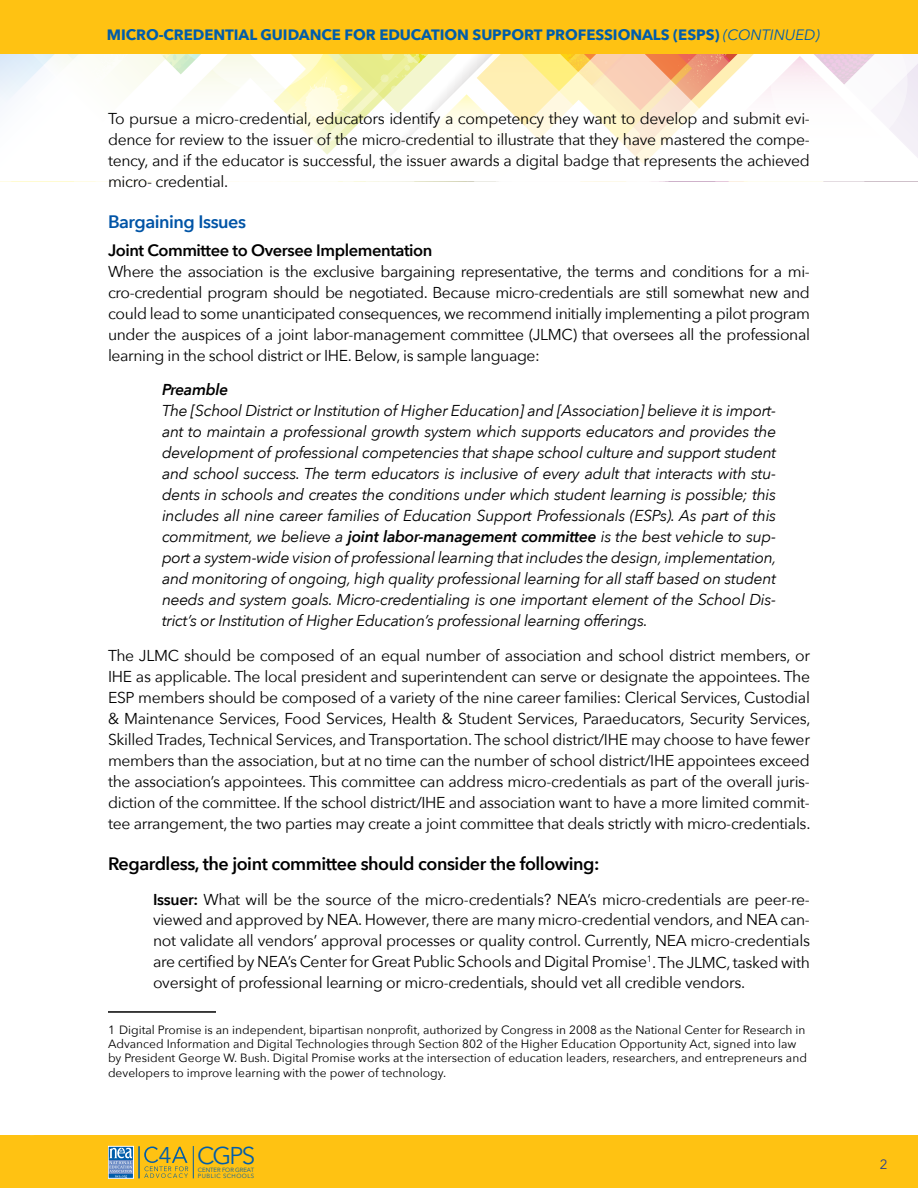
<style>
.page{position:relative;width:918px;height:1188px;background:#fff}
.page>*{position:absolute;margin:0;border:0;box-sizing:border-box;transform-origin:0 0}
.t1{font:24.15px "Avenir Next";color:#005daa}
.t2{font:600 18px "Avenir Next";letter-spacing:-.025em;color:#000}
.t3{font:600 18px "Avenir Next";letter-spacing:-.025em;color:#0054a6}
.t4{font:600 16.5px "Avenir Next";letter-spacing:-.025em;color:#000}
.t5{font:15.75px/21px "Avenir Next";letter-spacing:-.02em;color:#000;text-align:justify}
.t6{font:italic 15.75px/21px "Avenir Next";letter-spacing:-.02em;color:#000;text-align:justify}
.t7{font:italic 600 15.75px "Avenir Next";letter-spacing:-.02em;color:#000}
.t8{font:700 15px "Avenir Next";letter-spacing:-.005em;color:#005daa}
.t9{font:13.5px "Avenir Next";color:#25408f}
.t10{font:12px/14.4px "Avenir Next";color:#000}
.t11{font:6px "Avenir Next";letter-spacing:-.01em;color:#005daa}
.t12{font:6px "Avenir Next";letter-spacing:.075em;color:#005daa}
.s1{font-weight:400;font-style:italic}
.s2{font-weight:600}
.s3{font-size:22.65px}
</style>
<div class="page">
<div style="left:0;top:1136px;width:918px;height:52px;background:#ffc212"></div>
<svg style="left:0;top:54px;width:918px;height:110px"></svg>
<div style="left:0;top:0;width:918px;height:54px;background:#ffc212"></div>
<svg style="left:25px;top:1135px;width:23px;height:1px"></svg>
<svg style="left:110px;top:1148px;width:22px;height:29px"></svg>
<div style="left:108px;top:1146px;width:26px;height:33px;border:1px solid #fff"></div>
<hr style="left:139px;top:1146px;width:1px;height:32px;background:#005daa">
<svg style="left:144px;top:1147px;width:44px;height:31px"></svg>
<hr style="left:193px;top:1146px;width:1px;height:32px;background:#005daa">
<hr style="left:108px;top:1011px;width:108px;height:2px;background:#000">
<p class="t8" style="left:107px;top:22px;width:714px">MICRO-CREDENTIAL GUIDANCE FOR EDUCATION SUPPORT PROFESSIONALS (ESPS) <span class="s1">(CONTINUED)</span></p>
<p class="t5" style="left:108px;top:107px;width:704px">To pursue a micro-credential, educators identify a competency they want to develop and submit evi&shy;dence for review to the issuer of the micro-credential to illustrate that they have mastered the compe&shy;tency, and if the educator is successful, the issuer awards a digital badge that represents the achieved micro- credential.</p>
<p class="t3" style="left:108px;top:206px;width:140px">Bargaining Issues</p>
<p class="t4" style="left:108px;top:236px;width:326px">Joint Committee to Oversee Implementation</p>
<p class="t5" style="left:108px;top:260px;width:704px">Where the association is the exclusive bargaining representative, the terms and conditions for a mi&shy;cro-credential program should be negotiated. Because micro-credentials are still somewhat new and could lead to some unanticipated consequences, we recommend initially implementing a pilot program under the auspices of a joint labor-management committee (JLMC) that oversees all the professional learning in the school district or IHE. Below, is sample language:</p>
<p class="t7" style="left:162px;top:376px;width:68px">Preamble</p>
<p class="t6" style="left:162px;top:400px;width:616px">The [School District or Institution of Higher Education] and [Association] believe it is import&shy;ant to maintain a professional growth system which supports educators and provides the development of professional competencies that shape school culture and support student and school success. The term educators is inclusive of every adult that interacts with stu&shy;dents in schools and creates the conditions under which student learning is possible; this includes all nine career families of Education Support Professionals (ESPs). As part of this commitment, we believe a <span class="s2">joint labor-management committee</span> is the best vehicle to sup&shy;port a system-wide vision of professional learning that includes the design, implementation, and monitoring of ongoing, high quality professional learning for all staff based on student needs and system goals. Micro-credentialing is one important element of the School Dis&shy;trict’s or Institution of Higher Education’s professional learning offerings.</p>
<p class="t5" style="left:108px;top:644px;width:704px">The JLMC should be composed of an equal number of association and school district members, or IHE as applicable. The local president and superintendent can serve or designate the appointees. The ESP members should be composed of a variety of the nine career families: Clerical Services, Custodial &amp; Maintenance Services, Food Services, Health &amp; Student Services, Paraeducators, Security Services, Skilled Trades, Technical Services, and Transportation. The school district/IHE may choose to have fewer members than the association, but at no time can the number of school district/IHE appointees exceed the association’s appointees. This committee can address micro-credentials as part of the overall juris&shy;diction of the committee. If the school district/IHE and association want to have a more limited commit&shy;tee arrangement, the two parties may create a joint committee that deals strictly with micro-credentials.</p>
<p class="t2" style="left:108px;top:848px;width:493px">Regardless, the joint committee should consider the following:</p>
<p class="t5" style="left:153px;top:888px;width:659px"><span class="s2">Issuer:</span> What will be the source of the micro-credentials? NEA’s micro-credentials are peer-re&shy;viewed and approved by NEA. However, there are many micro-credential vendors, and NEA can&shy;not validate all vendors’ approval processes or quality control. Currently, NEA micro-credentials are certified by NEA’s Center for Great Public Schools and Digital Promise<sup>1</sup>. The JLMC, tasked with oversight of professional learning or micro-credentials, should vet all credible vendors.</p>
<p class="t10" style="left:108px;top:1022px;width:700px">1 Digital Promise is an independent, bipartisan nonprofit, authorized by Congress in 2008 as the National Center for Research in Advanced Information and Digital Technologies through Section 802 of the Higher Education Opportunity Act, signed into law by President George W. Bush. Digital Promise works at the intersection of education leaders, researchers, and entrepreneurs and developers to improve learning with the power of technology.</p>
<h1 class="t1" style="left:158px;top:1135px;width:98px"><span class="s3">4</span> CGPS</h1>
<p class="t12" style="left:198px;top:1171px;width:58px">PUBLIC SCHOOLS</p>
<p class="t11" style="left:198px;top:1164px;width:58px">CENTER FOR GREAT</p>
<p class="t9" style="left:880px;top:1153px;width:9px">2</p>
</div>
